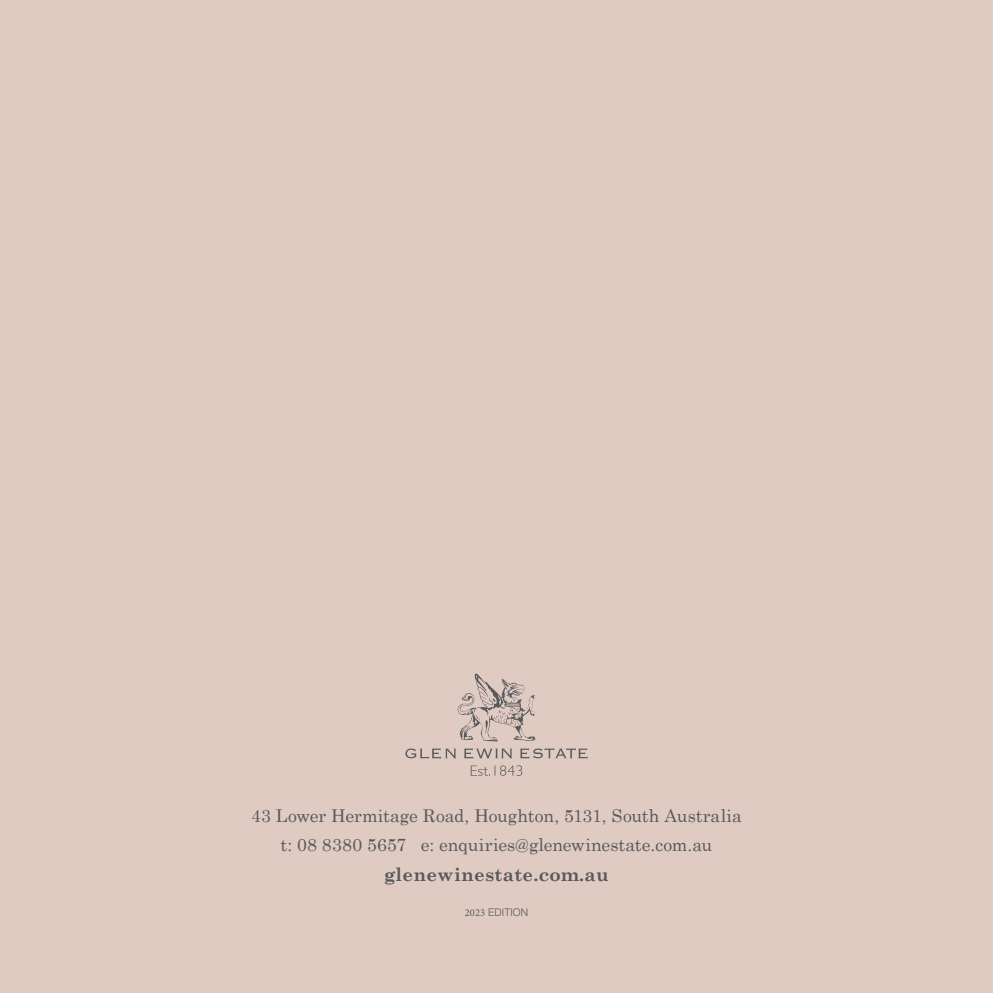
<style>
.page{position:relative;width:993px;height:993px;background:#fff}
.page>*{position:absolute;margin:0;border:0;box-sizing:border-box;transform-origin:0 0}
.t1{font:700 18.55px "Century Schoolbook";letter-spacing:.015em;color:#58595b}
.t2{font:17.5px/28.9px "Century Schoolbook";letter-spacing:-.005em;color:#58595b;text-align:center}
.t3{font:300 10.5px "Helvetica Neue";letter-spacing:.015em;color:#58595b}
.s1{font-family:"Minion Pro";font-weight:400}
</style>
<div class="page">
<div style="left:0;top:0;width:992px;height:992px;background:#e0cbc3"></div>
<svg style="left:457px;top:673px;width:78px;height:68px"></svg>
<svg style="left:520px;top:748px;width:67px;height:10px"></svg>
<svg style="left:464px;top:748px;width:48px;height:10px"></svg>
<svg style="left:405px;top:748px;width:51px;height:10px"></svg>
<svg style="left:470px;top:765px;width:52px;height:10px"></svg>
<p class="t2" style="left:251px;top:799px;width:492px">43 Lower Hermitage Road, Houghton, 5131, South Australia t: 08 8380 5657 e: enquiries@glenewinestate.com.au</p>
<p class="t1" style="left:384px;top:859px;width:226px">glenewinestate.com.au</p>
<p class="t3" style="left:464px;top:903px;width:65px"><span class="s1">2023</span> EDITION</p>
</div>
